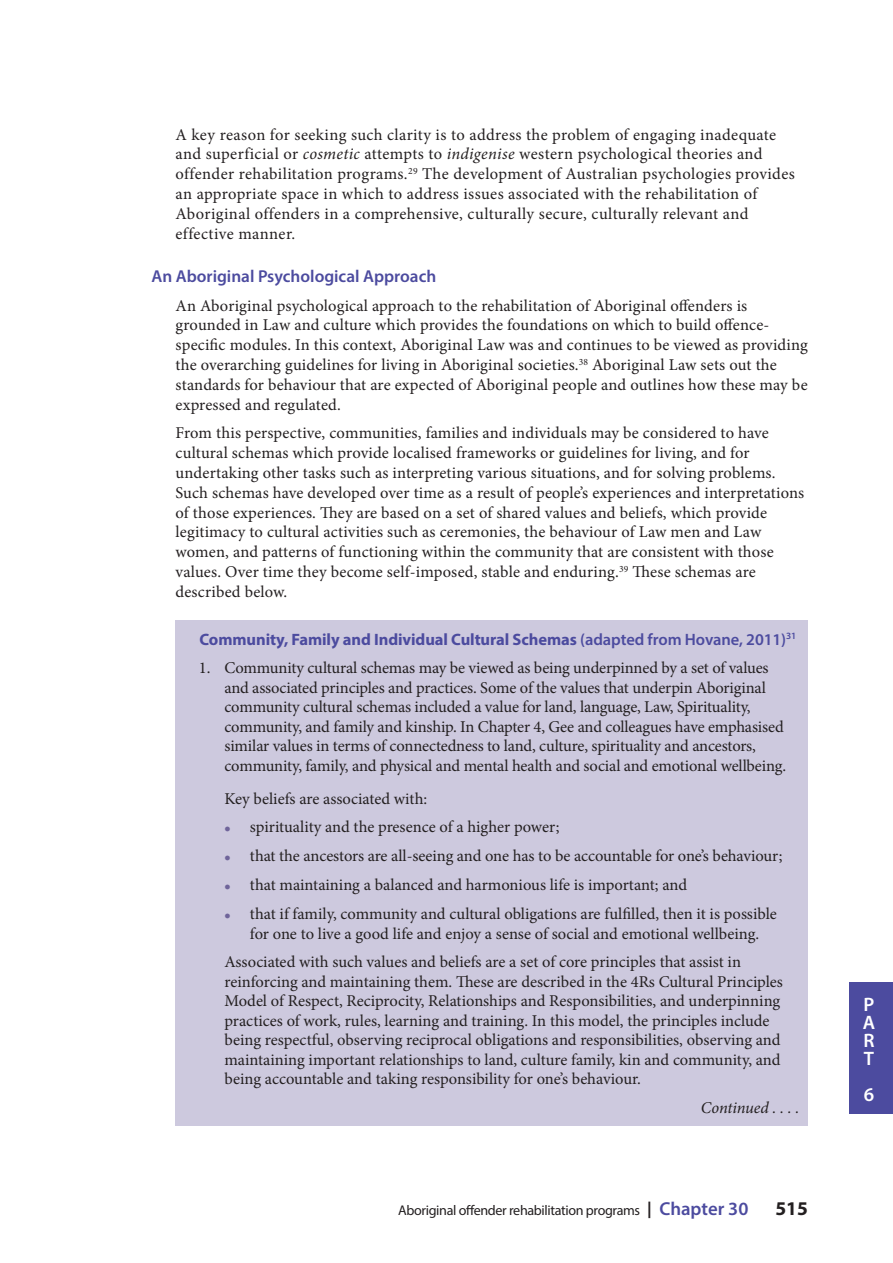
<style>
.page{position:relative;width:893px;height:1263px;background:#fff}
.page>*{position:absolute;margin:0;border:0;box-sizing:border-box;transform-origin:0 0}
.t1{font:600 19.5px/18px "Myriad Pro";color:#fff;text-align:justify}
.t2{font:700 19.5px "Myriad Pro";color:#231f20}
.Section_Subhead{font:600 17.25px "Myriad Pro";color:#4c4b9f}
.Body_text{font:16.5px/19.8px "Minion Pro";letter-spacing:.01em;color:#231f20}
.Alpha_list{font:16.5px/19.5px "Minion Pro";letter-spacing:-.005em;color:#231f20}
.Body_text-2{font:16.5px "Minion Pro";letter-spacing:-.01em;color:#231f20}
.Section_Sub_sub_head{font:700 16.5px "Myriad Pro";letter-spacing:-.005em;color:#4c4b9f}
.Continued_text{font:italic 16.5px "Minion Pro";letter-spacing:-.01em;color:#231f20}
.t3{font:14.1px "Myriad Pro";letter-spacing:-.025em;color:#231f20}
.s1{font-style:italic}
.s2{font-weight:600}
.s3{font-weight:700;font-size:16.5px}
.s4{font-weight:600;font-size:18.75px;color:#4c4b9f}
</style>
<div class="page">
<div style="left:849px;top:982px;width:44px;height:131px;background:#4c4b9f"></div>
<div style="left:176px;top:620px;width:632px;height:505px;background:#cdc9de"></div>
<p class="Body_text" style="left:176px;top:124px;width:621px">A key reason for seeking such clarity is to address the problem of engaging inadequate and superficial or <span class="s1">cosmetic</span> attempts to <span class="s1">indigenise</span> western psychological theories and offender rehabilitation programs.<sup>29</sup> The development of Australian psychologies provides an appropriate space in which to address issues associated with the rehabilitation of Aboriginal offenders in a comprehensive, culturally secure, culturally relevant and effective manner.</p>
<p class="Section_Subhead" style="left:152px;top:265px;width:286px">An Aboriginal Psychological Approach</p>
<p class="Body_text" style="left:176px;top:295px;width:634px">An Aboriginal psychological approach to the rehabilitation of Aboriginal offenders is grounded in Law and culture which provides the foundations on which to build offence&shy;specific modules. In this context, Aboriginal Law was and continues to be viewed as providing the overarching guidelines for living in Aboriginal societies.<sup>38</sup> Aboriginal Law sets out the standards for behaviour that are expected of Aboriginal people and outlines how these may be expressed and regulated.</p>
<p class="Body_text" style="left:176px;top:423px;width:630px">From this perspective, communities, families and individuals may be considered to have cultural schemas which provide localised frameworks or guidelines for living, and for undertaking other tasks such as interpreting various situations, and for solving problems.<br>Such schemas have developed over time as a result of people’s experiences and interpretations of those experiences. They are based on a set of shared values and beliefs, which provide legitimacy to cultural activities such as ceremonies, the behaviour of Law men and Law women, and patterns of functioning within the community that are consistent with those values. Over time they become self-imposed, stable and enduring.<sup>39</sup> These schemas are described below.</p>
<p class="Section_Sub_sub_head" style="left:200px;top:629px;width:598px">Community, Family and Individual Cultural Schemas <span class="s2">(adapted from Hovane, 2011)</span><sup>31</sup></p>
<p class="Alpha_list" style="left:224px;top:658px;width:563px;text-indent:-26px">1. Community cultural schemas may be viewed as being underpinned by a set of values and associated principles and practices. Some of the values that underpin Aboriginal community cultural schemas included a value for land, language, Law, Spirituality, community, and family and kinship. In Chapter 4, Gee and colleagues have emphasised similar values in terms of connectedness to land, culture, spirituality and ancestors, community, family, and physical and mental health and social and emotional wellbeing.</p>
<p class="Alpha_list" style="left:224px;top:788px;width:204px">Key beliefs are associated with:</p>
<p class="Body_text" style="left:250px;top:817px;width:311px">spirituality and the presence of a higher power;</p>
<p class="Body_text-2" style="left:250px;top:845px;width:534px">that the ancestors are all-seeing and one has to be accountable for one’s behaviour;</p>
<p class="Body_text" style="left:250px;top:875px;width:439px">that maintaining a balanced and harmonious life is important; and</p>
<p class="Body_text" style="left:250px;top:904px;width:528px">that if family, community and cultural obligations are fulfilled, then it is possible for one to live a good life and enjoy a sense of social and emotional wellbeing.</p>
<p class="Alpha_list" style="left:224px;top:952px;width:560px">Associated with such values and beliefs are a set of core principles that assist in reinforcing and maintaining them. These are described in the 4Rs Cultural Principles Model of Respect, Reciprocity, Relationships and Responsibilities, and underpinning practices of work, rules, learning and training. In this model, the principles include being respectful, observing reciprocal obligations and responsibilities, observing and maintaining important relationships to land, culture family, kin and community, and being accountable and taking responsibility for one’s behaviour.</p>
<p class="Continued_text" style="left:701px;top:1096px;width:100px">Continued . . . .</p>
<p class="t3" style="left:398px;top:1202px;width:352px">Aboriginal offender rehabilitation programs <span class="s3">|</span> <span class="s4">Chapter 30</span></p>
<p class="t2" style="left:775px;top:1196px;width:34px">515</p>
<p class="t1" style="left:863px;top:994px;width:14px">P A R T</p>
<p class="t1" style="left:864px;top:1084px;width:12px">6</p>
</div>
